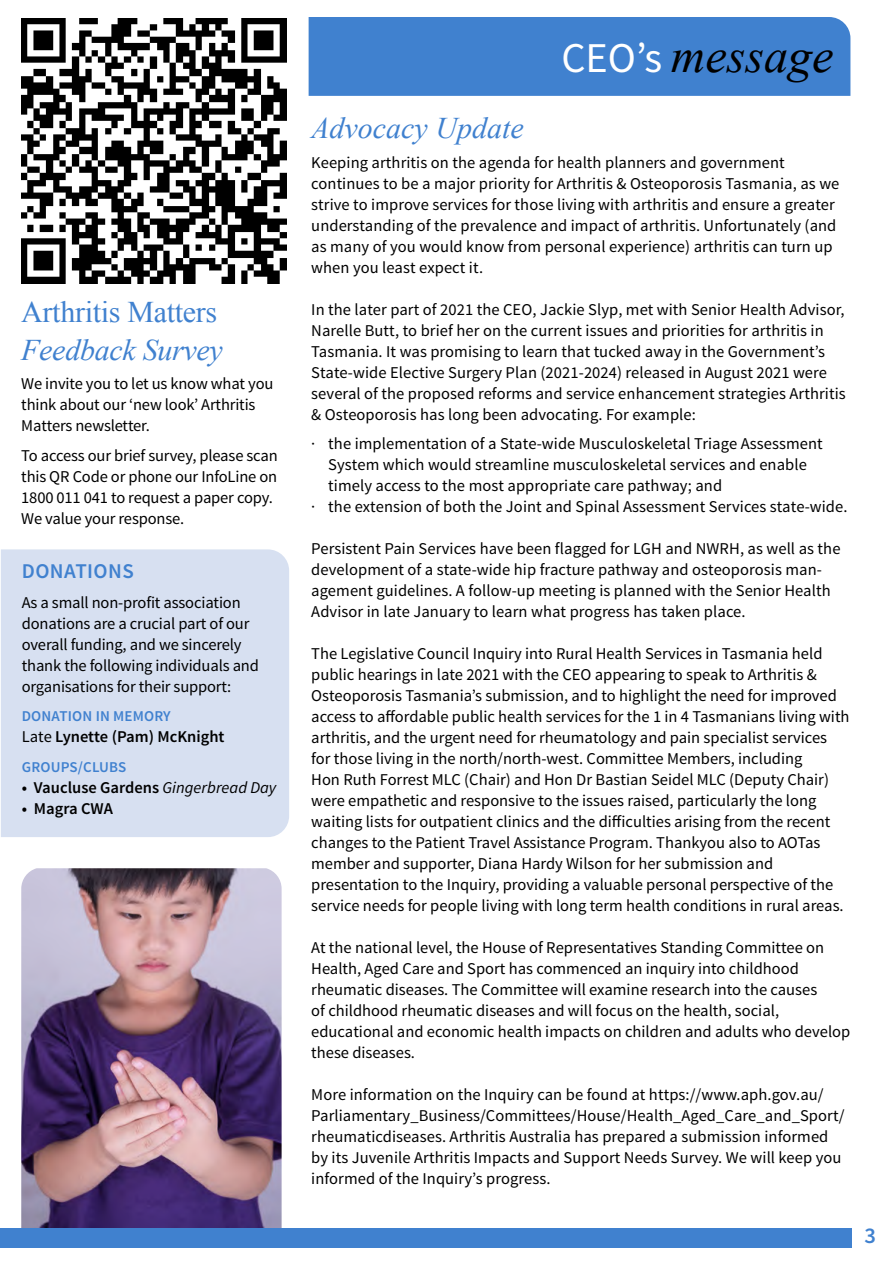
<style>
.page{position:relative;width:893px;height:1263px;background:#fff}
.page>*{position:absolute;margin:0;border:0;box-sizing:border-box;transform-origin:0 0}
.t1{font:italic 48px "Times New Roman";color:#000}
.t2{font:italic 30px "Times New Roman";letter-spacing:-.005em;color:#4081cf}
.t3{font:30px "Times New Roman";letter-spacing:-.01em;color:#4081cf}
.t4{font:600 22.5px "Source Sans Pro";color:#4081cf}
.t5{font:600 21px "Source Sans Pro";letter-spacing:.02em;color:#4081cf}
.t6{font:16.5px/21px "Source Sans Pro";color:#000}
.t7{font:600 16.5px "Source Sans Pro";color:#000}
.t8{font:600 15px "Source Sans Pro";letter-spacing:.01em;color:#4081cf}
.s1{font-weight:400}
.s2{font-weight:400;font-style:italic}
.s3{font-family:"Source Sans Pro";font-style:normal;font-size:42.45px;color:#fff}
</style>
<div class="page">
<div style="left:1px;top:549px;width:288px;height:288px;background:#d7e0f1"></div>
<img style="left:21px;top:868px;width:261px;height:360px">
<img style="left:22px;top:18px;width:265px;height:265px">
<div style="left:309px;top:17px;width:541px;height:79px;background:#4081cf"></div>
<div style="left:0;top:1228px;width:851px;height:19px;background:#4081cf"></div>
<h2 class="t3" style="left:21px;top:292px;width:198px">Arthritis Matters</h2>
<h2 class="t2" style="left:21px;top:329px;width:203px">Feedback Survey</h2>
<p class="t6" style="left:21px;top:374px;width:254px">We invite you to let us know what you think about our ‘new look’ Arthritis<br>Matters newsletter.</p>
<p class="t6" style="left:21px;top:445px;width:258px">To access our brief survey, please scan this QR Code or phone our InfoLine on 1800 011 041 to request a paper copy.<br>We value your response.</p>
<p class="t5" style="left:22px;top:558px;width:114px">DONATIONS</p>
<p class="t6" style="left:22px;top:592px;width:239px">As a small non-profit association donations are a crucial part of our overall funding, and we sincerely thank the following individuals and organisations for their support:</p>
<p class="t8" style="left:22px;top:707px;width:151px">DONATION IN MEMORY</p>
<p class="t7" style="left:22px;top:726px;width:204px"><span class="s1">Late</span> Lynette (Pam) McKnight</p>
<p class="t8" style="left:22px;top:757px;width:106px">GROUPS/CLUBS</p>
<p class="t7" style="left:22px;top:777px;width:256px">• Vaucluse Gardens <span class="s2">Gingerbread Day</span></p>
<p class="t7" style="left:22px;top:798px;width:93px">• Magra CWA</p>
<h1 class="t1" style="left:561px;top:23px;width:273px"><span class="s3">CEO’s</span> message</h1>
<h2 class="t2" style="left:311px;top:107px;width:214px">Advocacy Update</h2>
<p class="t6" style="left:311px;top:152px;width:530px">Keeping arthritis on the agenda for health planners and government continues to be a major priority for Arthritis &amp; Osteoporosis Tasmania, as we strive to improve services for those living with arthritis and ensure a greater understanding of the prevalence and impact of arthritis. Unfortunately (and as many of you would know from personal experience) arthritis can turn up when you least expect it.</p>
<p class="t6" style="left:311px;top:299px;width:536px">In the later part of 2021 the CEO, Jackie Slyp, met with Senior Health Advisor, Narelle Butt, to brief her on the current issues and priorities for arthritis in Tasmania. It was promising to learn that tucked away in the Government’s State-wide Elective Surgery Plan (2021-2024) released in August 2021 were several of the proposed reforms and service enhancement strategies Arthritis &amp; Osteoporosis has long been advocating. For example:</p>
<p class="t6" style="left:311px;top:434px;width:513px">· the implementation of a State-wide Musculoskeletal Triage Assessment</p>
<p class="t6" style="left:328px;top:455px;width:480px">System which would streamline musculoskeletal services and enable</p>
<p class="t6" style="left:328px;top:476px;width:395px">timely access to the most appropriate care pathway; and</p>
<p class="t6" style="left:311px;top:497px;width:538px">· the extension of both the Joint and Spinal Assessment Services state-wide.</p>
<p class="t6" style="left:311px;top:539px;width:531px">Persistent Pain Services have been flagged for LGH and NWRH, as well as the development of a state-wide hip fracture pathway and osteoporosis man&shy;agement guidelines. A follow-up meeting is planned with the Senior Health Advisor in late January to learn what progress has taken place.</p>
<p class="t6" style="left:311px;top:644px;width:540px">The Legislative Council Inquiry into Rural Health Services in Tasmania held public hearings in late 2021 with the CEO appearing to speak to Arthritis &amp; Osteoporosis Tasmania’s submission, and to highlight the need for improved access to affordable public health services for the 1 in 4 Tasmanians living with arthritis, and the urgent need for rheumatology and pain specialist services for those living in the north/north-west. Committee Members, including<br>Hon Ruth Forrest MLC (Chair) and Hon Dr Bastian Seidel MLC (Deputy Chair) were empathetic and responsive to the issues raised, particularly the long waiting lists for outpatient clinics and the difficulties arising from the recent changes to the Patient Travel Assistance Program. Thankyou also to AOTas member and supporter, Diana Hardy Wilson for her submission and presentation to the Inquiry, providing a valuable personal perspective of the service needs for people living with long term health conditions in rural areas.</p>
<p class="t6" style="left:311px;top:938px;width:541px">At the national level, the House of Representatives Standing Committee on Health, Aged Care and Sport has commenced an inquiry into childhood rheumatic diseases. The Committee will examine research into the causes<br>of childhood rheumatic diseases and will focus on the health, social, educational and economic health impacts on children and adults who develop these diseases.</p>
<p class="t6" style="left:311px;top:1085px;width:535px">More information on the Inquiry can be found at https://www.aph.gov.au/ Parliamentary_Business/Committees/House/Health_Aged_Care_and_Sport/ rheumaticdiseases. Arthritis Australia has prepared a submission informed by its Juvenile Arthritis Impacts and Support Needs Survey. We will keep you informed of the Inquiry’s progress.</p>
<h3 class="t4" style="left:864px;top:1221px;width:13px">3</h3>
</div>
